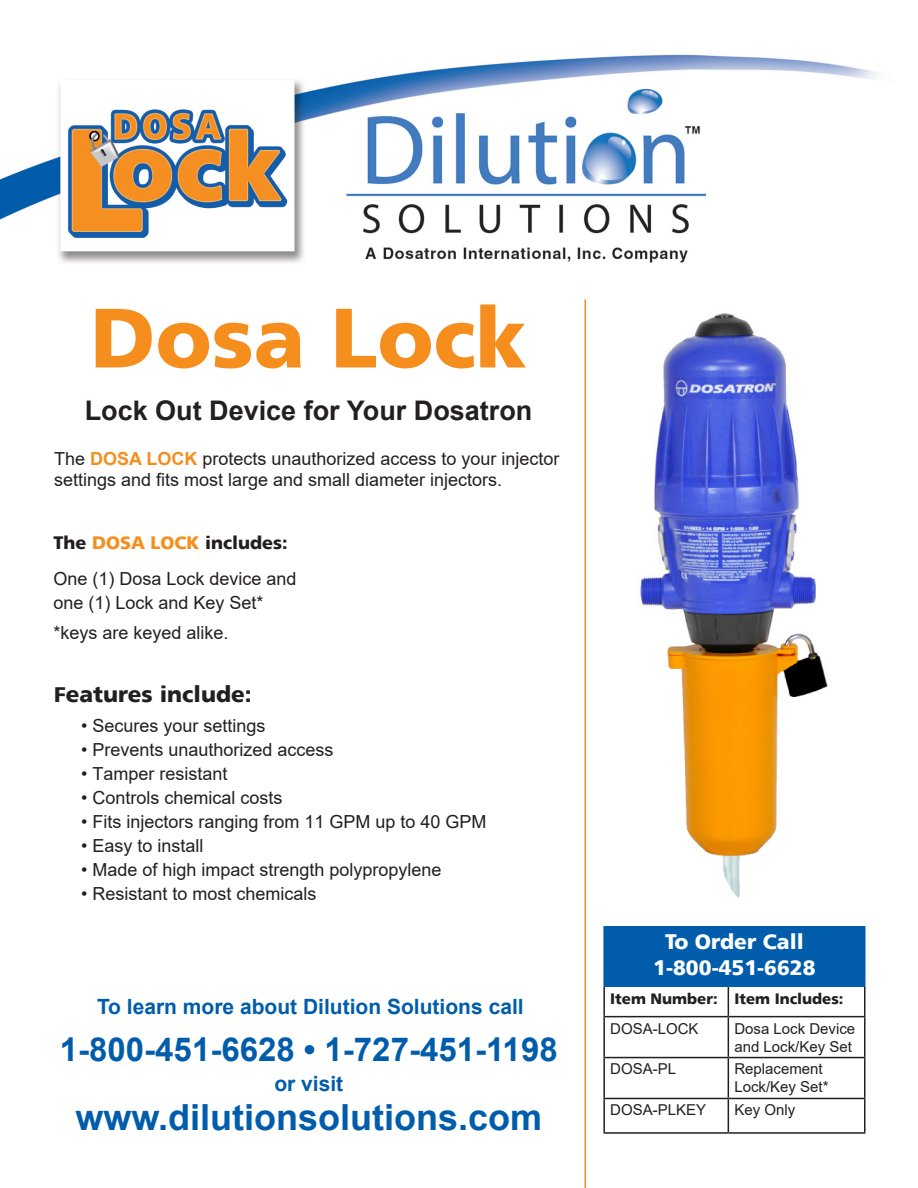
<style>
.page{position:relative;width:918px;height:1188px;background:#fff}
.page>*{position:absolute;margin:0;border:0;box-sizing:border-box;transform-origin:0 0}
.t1{font:900 84px "Frutiger";color:#f68e1e}
.t2{font:700 36px "Arial";color:#015dab}
.t3{font:700 33px "Arial";color:#015dab}
.t4{font:700 27px "Arial";color:#231f20}
.t5{font:900 22.5px "Frutiger";color:#231f20}
.t6{font:700 21px "Arial";color:#015dab}
.t7{font:900 21px "Frutiger";color:#fff}
.t8{font:18px/21px "Arial";color:#231f20}
.t9{font:900 18px "Frutiger";color:#231f20}
.t10{font:15px/18px "Arial";color:#231f20}
.t11{font:900 15px "Frutiger";color:#231f20}
.s1{font-weight:700;color:#f68e1e}
.s2{color:#f68e1e}
.s3{font-size:21px}
</style>
<div class="page">
<img style="left:0;top:54px;width:877px;height:209px">
<img style="left:640px;top:313px;width:188px;height:585px">
<hr style="left:585px;top:299px;width:1px;height:889px;background:#f68e1e">
<div style="left:604px;top:927px;width:261px;height:59px;background:#015dab"></div>
<hr style="left:603px;top:987px;width:2px;height:29px;background:#231f20">
<svg style="left:728px;top:987px;width:1px;height:29px"></svg>
<hr style="left:864px;top:987px;width:2px;height:29px;background:#231f20">
<hr style="left:603px;top:1016px;width:125px;height:1px;background:#231f20">
<hr style="left:603px;top:1017px;width:2px;height:40px;background:#231f20">
<hr style="left:728px;top:1016px;width:138px;height:1px;background:#231f20">
<hr style="left:728px;top:1017px;width:1px;height:40px;background:#231f20">
<hr style="left:864px;top:1017px;width:2px;height:40px;background:#231f20">
<hr style="left:603px;top:1057px;width:125px;height:1px;background:#231f20">
<hr style="left:603px;top:1058px;width:2px;height:40px;background:#231f20">
<hr style="left:728px;top:1057px;width:138px;height:1px;background:#231f20">
<hr style="left:728px;top:1058px;width:1px;height:40px;background:#231f20">
<hr style="left:864px;top:1058px;width:2px;height:40px;background:#231f20">
<hr style="left:603px;top:1098px;width:125px;height:1px;background:#231f20">
<hr style="left:603px;top:1099px;width:2px;height:33px;background:#231f20">
<hr style="left:728px;top:1098px;width:138px;height:1px;background:#231f20">
<hr style="left:728px;top:1099px;width:1px;height:33px;background:#231f20">
<hr style="left:864px;top:1099px;width:2px;height:33px;background:#231f20">
<hr style="left:603px;top:1132px;width:125px;height:2px;background:#231f20">
<hr style="left:728px;top:1132px;width:138px;height:2px;background:#231f20">
<hr style="left:603px;top:926px;width:125px;height:1px;background:#015dab">
<hr style="left:603px;top:927px;width:2px;height:58px;background:#015dab">
<hr style="left:728px;top:926px;width:138px;height:1px;background:#015dab">
<hr style="left:864px;top:927px;width:2px;height:58px;background:#015dab">
<hr style="left:603px;top:985px;width:125px;height:2px;background:#015dab">
<hr style="left:728px;top:985px;width:138px;height:2px;background:#015dab">
<p class="t1" style="left:90px;top:287px;width:438px">Dosa Lock</p>
<p class="t4" style="left:85px;top:391px;width:449px">Lock Out Device for Your Dosatron</p>
<p class="t8" style="left:54px;top:448px;width:507px">The <span class="s1">DOSA LOCK</span> protects unauthorized access to your injector settings and fits most large and small diameter injectors.</p>
<p class="t9" style="left:54px;top:532px;width:236px">The <span class="s2">DOSA LOCK</span> includes:</p>
<p class="t8" style="left:54px;top:568px;width:245px">One (1) Dosa Lock device and</p>
<p class="t8" style="left:54px;top:592px;width:212px">one (1) Lock and Key Set*</p>
<p class="t8" style="left:54px;top:622px;width:177px">*keys are keyed alike.</p>
<p class="t5" style="left:54px;top:681px;width:199px"><span class="s3">F</span>eatures include:</p>
<p class="t8" style="left:81px;top:715px;width:186px">• Secures your settings</p>
<p class="t8" style="left:81px;top:739px;width:254px">• Prevents unauthorized access</p>
<p class="t8" style="left:81px;top:763px;width:148px">• Tamper resistant</p>
<p class="t8" style="left:81px;top:787px;width:203px">• Controls chemical costs</p>
<p class="t8" style="left:81px;top:811px;width:407px">• Fits injectors ranging from 11 GPM up to 40 GPM</p>
<p class="t8" style="left:81px;top:835px;width:124px">• Easy to install</p>
<p class="t8" style="left:81px;top:859px;width:362px">• Made of high impact strength polypropylene</p>
<p class="t8" style="left:81px;top:883px;width:237px">• Resistant to most chemicals</p>
<p class="t6" style="left:97px;top:992px;width:428px">To learn more about Dilution Solutions call</p>
<p class="t3" style="left:60px;top:1026px;width:499px">1-800-451-6628 • 1-727-451-1198</p>
<p class="t6" style="left:274px;top:1068px;width:70px">or visit</p>
<p class="t2" style="left:76px;top:1092px;width:468px">www.dilutionsolutions.com</p>
<p class="t7" style="left:665px;top:929px;width:140px">To Order Call</p>
<p class="t7" style="left:653px;top:955px;width:164px">1-800-451-6628</p>
<p class="t11" style="left:610px;top:990px;width:109px">Item Number:</p>
<p class="t11" style="left:734px;top:990px;width:111px">Item Includes:</p>
<p class="t10" style="left:610px;top:1019px;width:90px">DOSA-LOCK</p>
<p class="t10" style="left:734px;top:1019px;width:122px">Dosa Lock Device and Lock/Key Set</p>
<p class="t10" style="left:610px;top:1060px;width:67px">DOSA-PL</p>
<p class="t10" style="left:734px;top:1060px;width:90px">Replacement</p>
<p class="t10" style="left:734px;top:1078px;width:96px">Lock/Key Set*</p>
<p class="t10" style="left:610px;top:1101px;width:97px">DOSA-PLKEY</p>
<p class="t10" style="left:734px;top:1101px;width:62px">Key Only</p>
</div>
